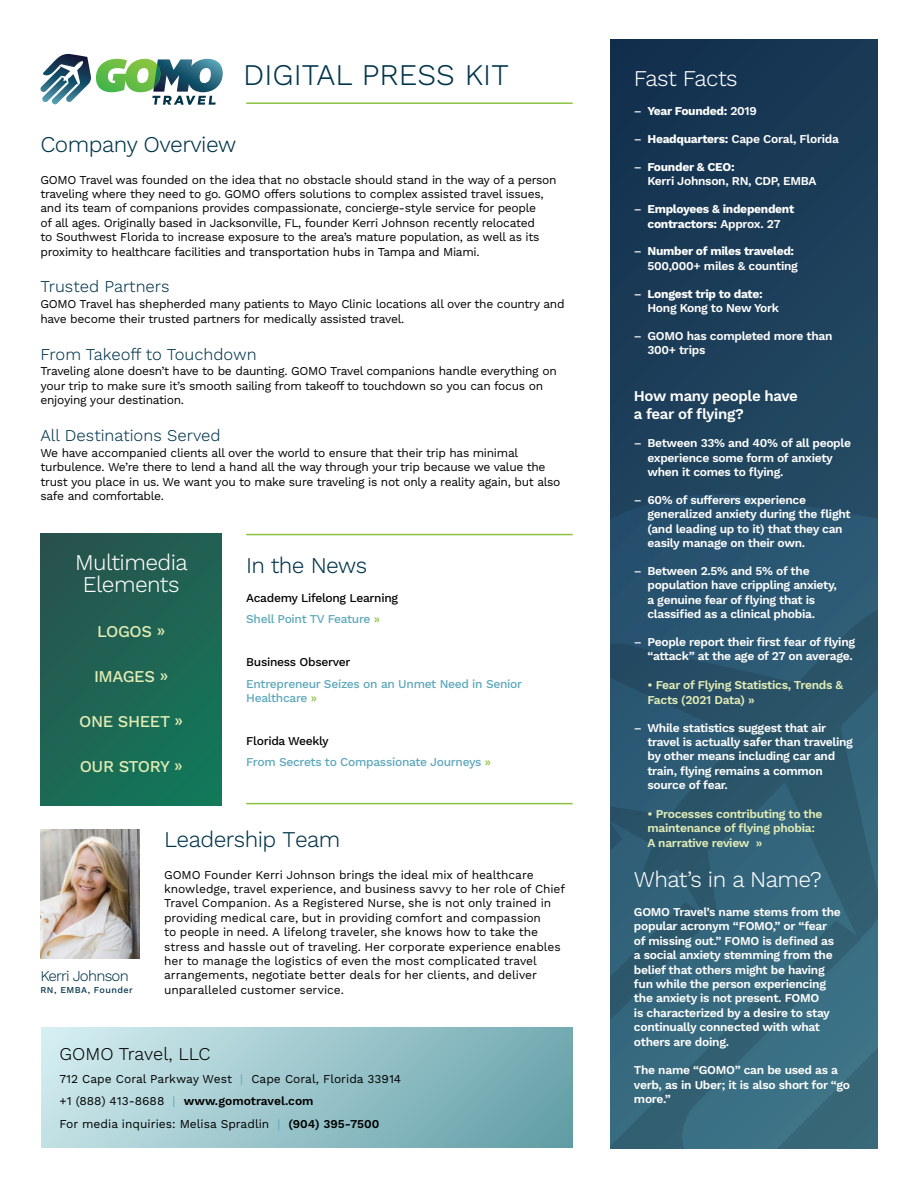
<style>
.page{position:relative;width:918px;height:1188px;background:#fff}
.page>*{position:absolute;margin:0;border:0;box-sizing:border-box;transform-origin:0 0}
.t1{font:300 30px "Work Sans";color:#00344a}
.t2{font:300 22.5px/22.5px "Work Sans";letter-spacing:-.025em;color:#fff;text-align:center}
.t3{font:300 22.5px "Work Sans";letter-spacing:-.025em;color:#00344a}
.t4{font:300 18px "Work Sans";letter-spacing:-.005em;color:#000}
.t5{font:300 16.5px "Work Sans";color:#00344a}
.t6{font:500 16.5px "Work Sans";letter-spacing:-.025em;color:#e2ecb5}
.t7{font:600 15px/18px "Work Sans";letter-spacing:-.025em;color:#fff}
.t8{font:300 15px "Work Sans";letter-spacing:-.05em;color:#00344a}
.t9{font:12px/14.4px "Work Sans";letter-spacing:-.025em;color:#000}
.t10{font:600 12px/14.4px "Work Sans";letter-spacing:-.025em;color:#fff}
.t11{font:700 12px/14.4px "Work Sans";letter-spacing:-.025em;color:#fff}
.t12{font:12px/22.5px "Work Sans";color:#000}
.t13{font:600 12px/14.4px "Work Sans";letter-spacing:-.025em;color:#e2ecb5}
.t14{font:500 12px/14.4px "Work Sans";letter-spacing:-.025em;color:#5ba7bb}
.t15{font:500 12px/21.1px "Work Sans";letter-spacing:-.025em;color:#000}
.t16{font:500 9px "Work Sans";letter-spacing:.05em;color:#00344a}
.s1{font-weight:500}
.s2{font-weight:600}
.s3{font-weight:700}
.s4{color:#5ba7bb}
.s5{color:#8bc340}
.s6{color:#000}
</style>
<div class="page">
<div style="left:610px;top:40px;width:268px;height:1108px;background:#1b3c57"></div>
<svg style="left:312px;top:494px;width:566px;height:655px"></svg>
<div style="left:40px;top:534px;width:182px;height:271px;background:linear-gradient(to right,#235c50,#196e56)"></div>
<svg style="left:40px;top:54px;width:183px;height:51px"></svg>
<hr style="left:246px;top:102px;width:327px;height:2px;background:#8bc340">
<hr style="left:246px;top:534px;width:327px;height:1px;background:#8bc340">
<hr style="left:246px;top:803px;width:327px;height:1px;background:#8bc340">
<img style="left:40px;top:830px;width:99px;height:129px">
<div style="left:41px;top:1028px;width:531px;height:120px;background:linear-gradient(to right,#cde8ec,#69a3ab)"></div>
<h1 class="t1" style="left:243px;top:57px;width:267px">DIGITAL PRESS KIT</h1>
<h2 class="t2" style="left:634px;top:68px;width:105px">Fast Facts</h2>
<p class="t11" style="left:634px;top:104px;width:124px"><span class="s1">–</span> Year Founded: <span class="s2">2019</span></p>
<p class="t10" style="left:634px;top:132px;width:207px"><span class="s1">–</span> <span class="s3">Headquarters:</span> Cape Coral, Florida</p>
<p class="t10" style="left:647px;top:160px;width:171px;text-indent:-14px"><span class="s1">–</span> <span class="s3">Founder &amp; CEO:<br></span>Kerri Johnson, RN, CDP, EMBA</p>
<p class="t11" style="left:634px;top:202px;width:162px;text-align:center"><span class="s1">–</span> Employees &amp; independent contractors: <span class="s2">Approx. 27</span></p>
<p class="t11" style="left:647px;top:245px;width:152px;text-indent:-14px"><span class="s1">–</span> Number of miles traveled:<br><span class="s2">500,000+ miles &amp; counting</span></p>
<p class="t11" style="left:647px;top:287px;width:133px;text-indent:-14px"><span class="s1">–</span> Longest trip to date:<br><span class="s2">Hong Kong to New York</span></p>
<p class="t10" style="left:647px;top:329px;width:187px;text-indent:-14px"><span class="s1">–</span> GOMO has completed more than<br>300+ trips</p>
<p class="t7" style="left:634px;top:388px;width:165px">How many people have a fear of flying?</p>
<p class="t10" style="left:647px;top:436px;width:205px;text-indent:-14px"><span class="s1">–</span> Between 33% and 40% of all people experience some form of anxiety when it comes to flying.</p>
<p class="t10" style="left:647px;top:493px;width:205px;text-indent:-14px"><span class="s1">–</span> 60% of sufferers experience generalized anxiety during the flight (and leading up to it) that they can easily manage on their own.</p>
<p class="t10" style="left:647px;top:564px;width:191px;text-indent:-14px"><span class="s1">–</span> Between 2.5% and 5% of the population have crippling anxiety, a genuine fear of flying that is classified as a clinical phobia.</p>
<p class="t10" style="left:634px;top:635px;width:223px;text-align:right"><span class="s1">–</span> People report their first fear of flying “attack” at the age of 27 on average.</p>
<p class="t13" style="left:647px;top:679px;width:197px">• Fear of Flying Statistics, Trends &amp;<br>Facts (2021 Data) »</p>
<p class="t10" style="left:647px;top:721px;width:207px;text-indent:-14px"><span class="s1">–</span> While statistics suggest that air travel is actually safer than traveling by other means including car and train, flying remains a common source of fear.</p>
<p class="t13" style="left:647px;top:807px;width:177px">• Processes contributing to the maintenance of flying phobia:<br>A narrative review »</p>
<h2 class="t2" style="left:634px;top:869px;width:189px">What’s in a Name?</h2>
<p class="t10" style="left:634px;top:905px;width:208px">GOMO Travel’s name stems from the popular acronym “FOMO,” or “fear of missing out.” FOMO is defined as a social anxiety stemming from the belief that others might be having fun while the person experiencing the anxiety is not present. FOMO<br>is characterized by a desire to stay continually connected with what others are doing.</p>
<p class="t10" style="left:634px;top:1064px;width:218px">The name “GOMO” can be used as a verb, as in Uber; it is also short for “go more.”</p>
<h2 class="t3" style="left:40px;top:131px;width:198px">Company Overview</h2>
<p class="t9" style="left:40px;top:173px;width:518px">GOMO Travel was founded on the idea that no obstacle should stand in the way of a person traveling where they need to go. GOMO offers solutions to complex assisted travel issues, and its team of companions provides compassionate, concierge-style service for people<br>of all ages. Originally based in Jacksonville, FL, founder Kerri Johnson recently relocated<br>to Southwest Florida to increase exposure to the area’s mature population, as well as its proximity to healthcare facilities and transportation hubs in Tampa and Miami.</p>
<h3 class="t5" style="left:40px;top:277px;width:130px">Trusted Partners</h3>
<p class="t9" style="left:40px;top:297px;width:526px">GOMO Travel has shepherded many patients to Mayo Clinic locations all over the country and have become their trusted partners for medically assisted travel.</p>
<h3 class="t5" style="left:40px;top:344px;width:218px">From Takeoff to Touchdown</h3>
<p class="t9" style="left:40px;top:365px;width:518px">Traveling alone doesn’t have to be daunting. GOMO Travel companions handle everything on your trip to make sure it’s smooth sailing from takeoff to touchdown so you can focus on enjoying your destination.</p>
<h3 class="t5" style="left:40px;top:426px;width:182px">All Destinations Served</h3>
<p class="t9" style="left:40px;top:446px;width:522px">We have accompanied clients all over the world to ensure that their trip has minimal turbulence. We’re there to lend a hand all the way through your trip because we value the trust you place in us. We want you to make sure traveling is not only a reality again, but also safe and comfortable.</p>
<h2 class="t2" style="left:75px;top:552px;width:114px">Multimedia<br>Elements</h2>
<h3 class="t6" style="left:97px;top:622px;width:70px">LOGOS »</h3>
<h3 class="t6" style="left:94px;top:667px;width:76px">IMAGES »</h3>
<h3 class="t6" style="left:79px;top:712px;width:106px">ONE SHEET »</h3>
<h3 class="t6" style="left:80px;top:757px;width:105px">OUR STORY »</h3>
<h2 class="t3" style="left:246px;top:552px;width:123px">In the News</h2>
<p class="t15" style="left:246px;top:588px;width:153px">Academy Lifelong Learning<br><span class="s4">Shell Point TV Feature</span> <span class="s5">»</span></p>
<p class="t15" style="left:246px;top:652px;width:106px">Business Observer</p>
<p class="t14" style="left:246px;top:677px;width:277px">Entrepreneur Seizes on an Unmet Need in Senior<br>Healthcare <span class="s5">»</span></p>
<p class="t14" style="left:246px;top:731px;width:246px;line-height:21.1px"><span class="s6">Florida Weekly<br></span>From Secrets to Compassionate Journeys <span class="s5">»</span></p>
<h2 class="t3" style="left:164px;top:826px;width:178px">Leadership Team</h2>
<p class="t9" style="left:164px;top:868px;width:402px">GOMO Founder Kerri Johnson brings the ideal mix of healthcare knowledge, travel experience, and business savvy to her role of Chief Travel Companion. As a Registered Nurse, she is not only trained in providing medical care, but in providing comfort and compassion<br>to people in need. A lifelong traveler, she knows how to take the stress and hassle out of traveling. Her corporate experience enables her to manage the logistics of even the most complicated travel arrangements, negotiate better deals for her clients, and deliver unparalleled customer service.</p>
<p class="t8" style="left:40px;top:967px;width:90px">Kerri Johnson</p>
<p class="t16" style="left:40px;top:985px;width:94px">RN, EMBA, Founder</p>
<h3 class="t4" style="left:60px;top:1043px;width:153px">GOMO Travel, LLC</h3>
<p class="t12" style="left:60px;top:1068px;width:343px">712 Cape Coral Parkway West <span class="s4">|</span> Cape Coral, Florida 33914 +1 (888) 413-8688 <span class="s4">|</span> <span class="s2">www.gomotravel.com<br></span>For media inquiries: Melisa Spradlin <span class="s4">|</span> <span class="s2">(904) 395-7500</span></p>
</div>
